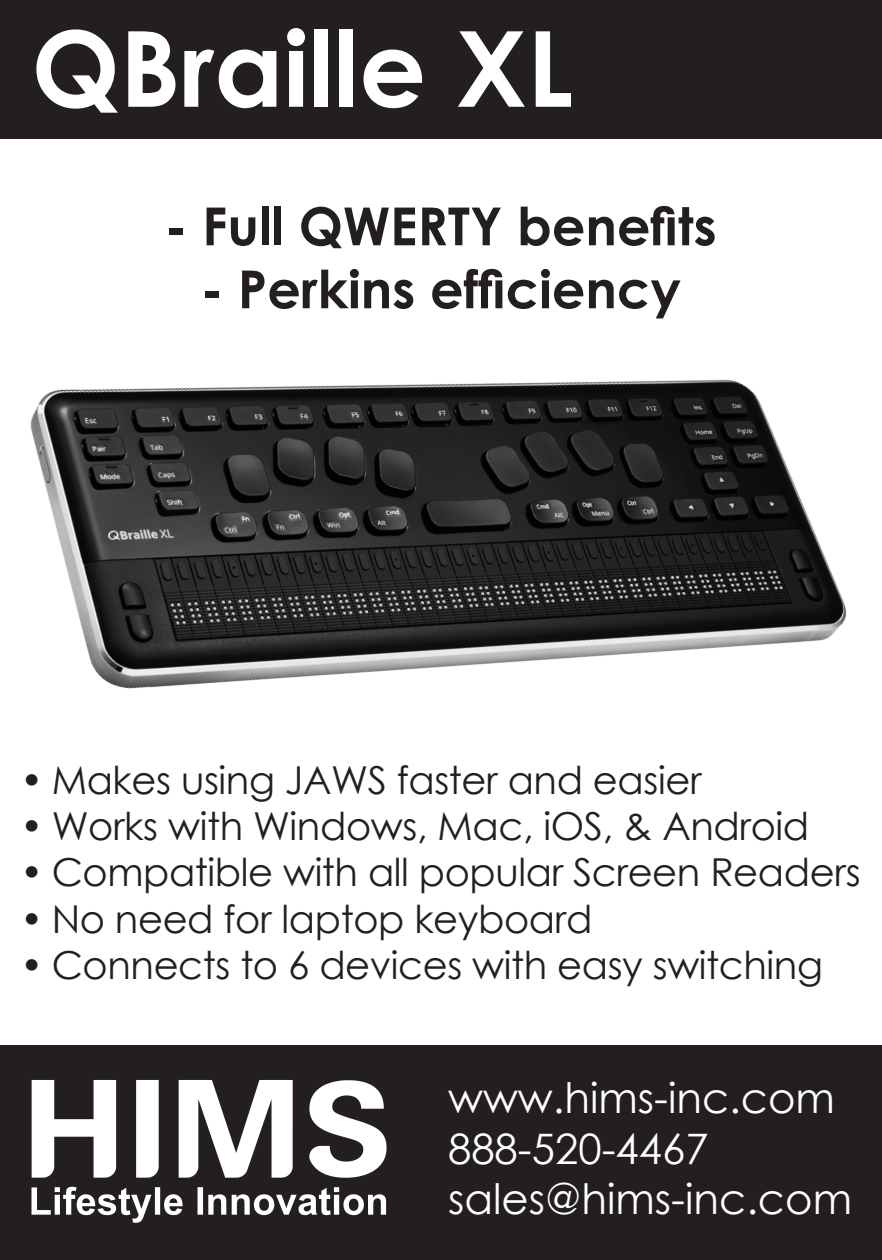
<style>
.page{position:relative;width:882px;height:1260px;background:#fff}
.page>*{position:absolute;margin:0;border:0;box-sizing:border-box;transform-origin:0 0}
.QB_H1{font:700 105px "Century Gothic";color:#fff}
.QB_Sub_H1{font:700 52.5px "Century Gothic";color:#231f20}
.t1{font:42px "Century Gothic";color:#fff}
.t2{font:38.5px "Century Gothic";letter-spacing:-.01em;color:#231f20}
</style>
<div class="page">
<div style="left:0;top:0;width:882px;height:139px;background:#231f20"></div>
<div style="left:0;top:1046px;width:882px;height:214px;background:#231f20"></div>
<img style="left:31px;top:1080px;width:356px;height:143px">
<img style="left:30px;top:379px;width:817px;height:310px">
<h1 class="QB_H1" style="left:32px;top:-11px;width:543px">QBraille XL</h1>
<h2 class="QB_Sub_H1" style="left:165px;top:186px;width:553px">- Full QWERTY benefits</h2>
<h2 class="QB_Sub_H1" style="left:201px;top:249px;width:481px">- Perkins efficiency</h2>
<p class="t2" style="left:20px;top:753px;width:683px">• Makes using JAWS faster and easier</p>
<p class="t2" style="left:20px;top:799px;width:791px">• Works with Windows, Mac, iOS, &amp; Android</p>
<p class="t2" style="left:20px;top:845px;width:842px">• Compatible with all popular Screen Readers</p>
<p class="t2" style="left:20px;top:892px;width:574px">• No need for laptop keyboard</p>
<p class="t2" style="left:20px;top:938px;width:804px">• Connects to 6 devices with easy switching</p>
<p class="t1" style="left:448px;top:1069px;width:388px">www.hims-inc.com</p>
<p class="t1" style="left:448px;top:1119px;width:262px">888-520-4467</p>
<p class="t1" style="left:448px;top:1169px;width:405px">sales@hims-inc.com</p>
</div>
